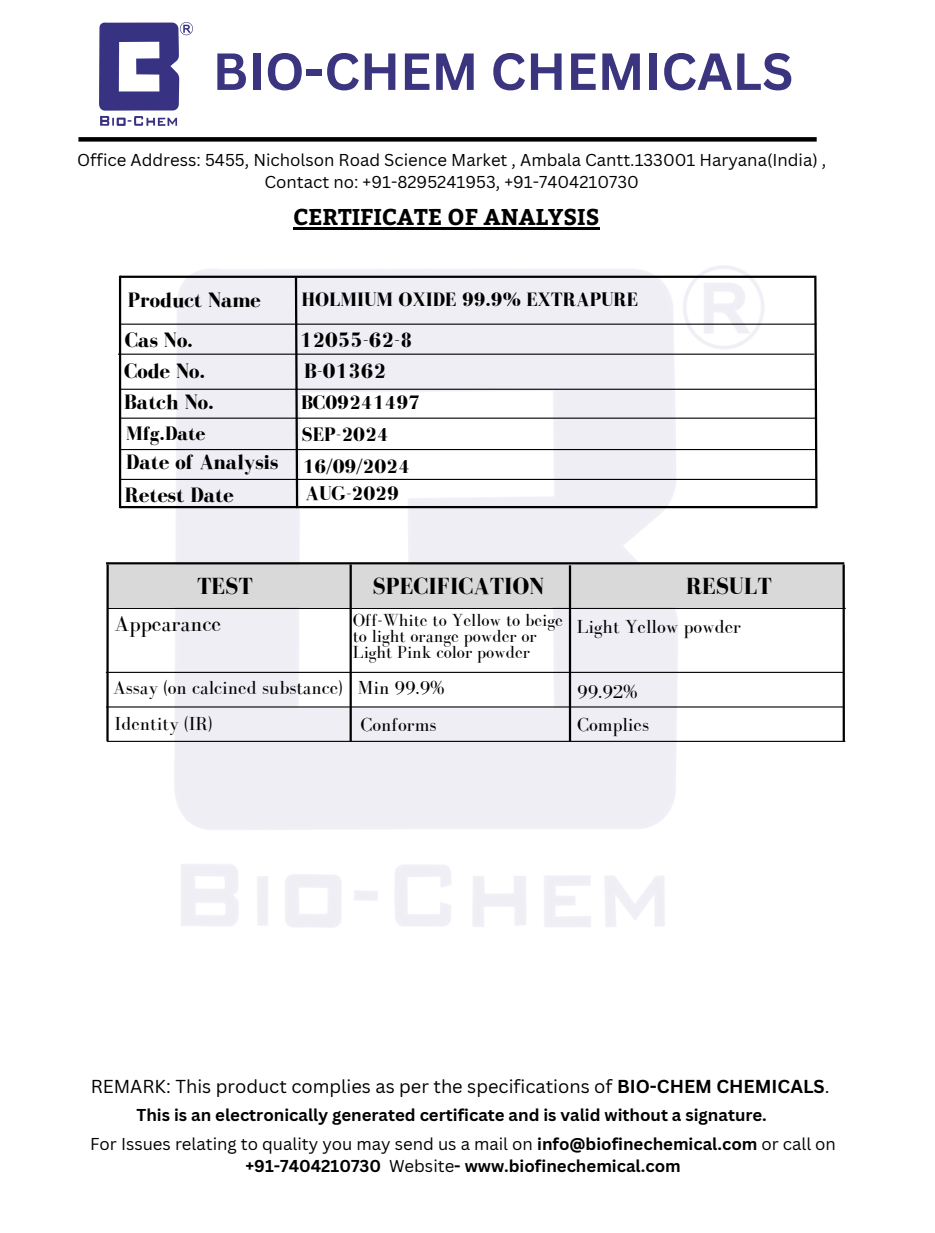
<style>
.page{position:relative;width:935px;height:1233px;background:#fff}
.page>*{position:absolute;margin:0;border:0;box-sizing:border-box;transform-origin:0 0}
.t1{font:700 51px "Canva Sans";color:#3b3580}
.t2{font:700 24px "Bodoni FLF";color:#000}
.t3{font:700 22.8px "Bitter";color:#000}
.t4{font:22.5px "Bodoni FLF";color:#000}
.t5{font:700 21.45px "Bodoni FLF";color:#000}
.t6{font:700 20.1px "Bodoni FLF";color:#000}
.t7{font:700 19.95px "Bodoni FLF";color:#000}
.t8{font:19.5px "Bodoni FLF";color:#000}
.t9{font:18.3px "Canva Sans";color:#000}
.t10{font:18px/15.8px "Bodoni FLF";color:#000}
.t11{font:700 16.8px/22.5px "Canva Sans";color:#000;text-align:center}
.t12{font:16.8px/22.5px "Canva Sans";color:#000;text-align:center}
.s1{font-weight:700}
.s2{font-weight:400}
</style>
<div class="page">
<img style="left:174px;top:266px;width:591px;height:661px">
<div style="left:78px;top:137px;width:739px;height:5px;background:#000"></div>
<img style="left:100px;top:22px;width:92px;height:104px">
<hr style="left:293px;top:228px;width:306px;height:2px;background:#000">
<hr style="left:120px;top:324px;width:696px;height:1px;background:#000">
<hr style="left:118px;top:354px;width:696px;height:1px;background:#000">
<hr style="left:120px;top:389px;width:696px;height:1px;background:#000">
<hr style="left:120px;top:418px;width:696px;height:1px;background:#000">
<hr style="left:120px;top:449px;width:696px;height:1px;background:#000">
<hr style="left:120px;top:479px;width:696px;height:1px;background:#000">
<hr style="left:119px;top:276px;width:2px;height:232px;background:#000">
<svg style="left:813px;top:276px;width:5px;height:233px"></svg>
<svg style="left:294px;top:278px;width:5px;height:232px"></svg>
<hr style="left:120px;top:276px;width:696px;height:2px;background:#000">
<hr style="left:120px;top:506px;width:696px;height:2px;background:#000">
<hr style="left:107px;top:608px;width:739px;height:1px;background:#000">
<hr style="left:106px;top:562px;width:738px;height:2px;background:#000">
<div style="left:108px;top:565px;width:736px;height:42px;background:#d9d9d9"></div>
<hr style="left:106px;top:672px;width:738px;height:1px;background:#000">
<hr style="left:842px;top:564px;width:3px;height:177px;background:#000">
<hr style="left:569px;top:565px;width:2px;height:176px;background:#000">
<hr style="left:350px;top:564px;width:2px;height:177px;background:#000">
<hr style="left:106px;top:564px;width:3px;height:177px;background:#000">
<hr style="left:107px;top:741px;width:738px;height:1px;background:#000">
<hr style="left:106px;top:706px;width:738px;height:2px;background:#000">
<p class="t1" style="left:213px;top:35px;width:582px">BIO-CHEM CHEMICALS</p>
<h1 class="t12" style="left:77px;top:148px;width:751px">Office Address: 5455, Nicholson Road Science Market , Ambala Cantt.133001 Haryana(India) ,<br>Contact no: +91-8295241953, +91-7404210730</h1>
<p class="t3" style="left:293px;top:201px;width:308px">CERTIFICATE OF ANALYSIS</p>
<p class="t5" style="left:128px;top:289px;width:135px">Product Name</p>
<h5 class="t5" style="left:125px;top:329px;width:70px">Cas No.</h5>
<h4 class="t5" style="left:124px;top:359px;width:82px">Code No.</h4>
<h4 class="t5" style="left:124px;top:390px;width:91px">Batch No.</h4>
<h4 class="t6" style="left:126px;top:423px;width:81px">Mfg.Date</h4>
<h5 class="t5" style="left:126px;top:451px;width:154px">Date of Analysis</h5>
<h4 class="t5" style="left:125px;top:483px;width:110px">Retest Date</h4>
<p class="t7" style="left:302px;top:289px;width:338px">HOLMIUM OXIDE 99.9% EXTRAPURE</p>
<p class="t5" style="left:300px;top:329px;width:114px">12055-62-8</p>
<h6 class="t5" style="left:304px;top:359px;width:83px">B-01362</h6>
<h5 class="t6" style="left:301px;top:392px;width:120px">BC09241497</h5>
<h5 class="t6" style="left:302px;top:424px;width:89px">SEP-2024</h5>
<h5 class="t6" style="left:303px;top:455px;width:109px">16/09/2024</h5>
<h5 class="t6" style="left:305px;top:483px;width:95px">AUG-2029</h5>
<p class="t2" style="left:197px;top:573px;width:57px">TEST</p>
<p class="t2" style="left:373px;top:573px;width:173px">SPECIFICATION</p>
<p class="t2" style="left:686px;top:573px;width:87px">RESULT</p>
<h5 class="t4" style="left:115px;top:612px;width:108px">Appearance</h5>
<h4 class="t10" style="left:353px;top:612px;width:212px">Off-White to Yellow to beige to light orange powder or<br>Light Pink color powder</h4>
<p class="t8" style="left:577px;top:616px;width:166px">Light Yellow powder</p>
<h5 class="t8" style="left:113px;top:677px;width:231px">Assay (on calcined substance)</h5>
<p class="t8" style="left:358px;top:677px;width:88px">Min 99.9%</p>
<h5 class="t8" style="left:577px;top:681px;width:62px">99.92%</h5>
<p class="t8" style="left:115px;top:713px;width:99px">Identity (IR)</p>
<h5 class="t8" style="left:361px;top:714px;width:77px">Conforms</h5>
<p class="t8" style="left:577px;top:714px;width:73px">Complies</p>
<p class="t9" style="left:91px;top:1073px;width:740px">REMARK: This product complies as per the specifications of <span class="s1">BIO-CHEM CHEMICALS</span>.</p>
<p class="t11" style="left:137px;top:1103px;width:632px">This is an electronically generated certificate and is valid without a signature.</p>
<h2 class="t11" style="left:90px;top:1132px;width:747px"><span class="s2">For Issues relating to quality you may send us a mail on</span> info@biofinechemical.com <span class="s2">or call on </span>+91-7404210730 <span class="s2">Website</span>- www.biofinechemical.com</h2>
</div>
